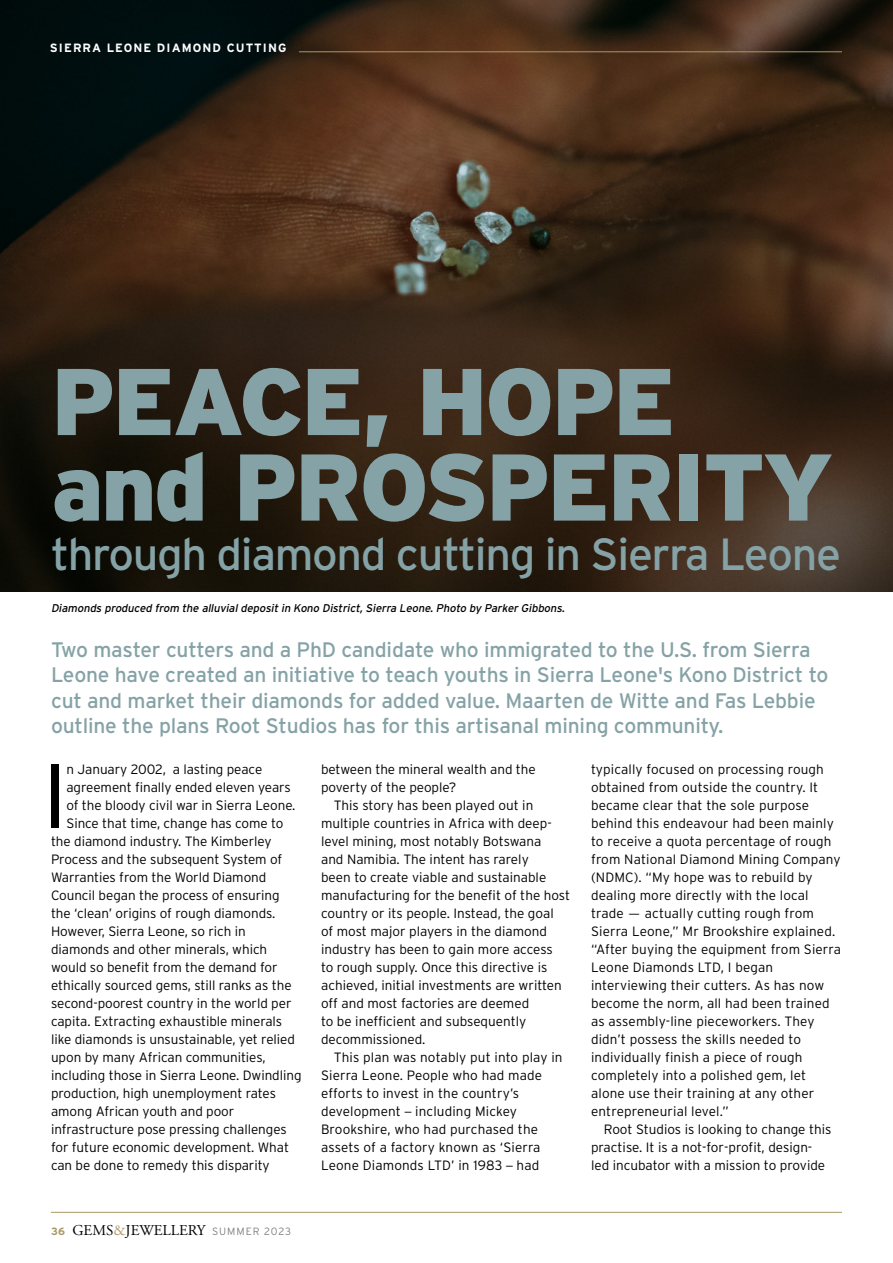
<style>
.page{position:relative;width:893px;height:1263px;background:#fff}
.page>*{position:absolute;margin:0;border:0;box-sizing:border-box;transform-origin:0 0}
.t1{font:900 94.5px/85.5px "Interstate";letter-spacing:-.03em;color:#85a2a6}
.t2{font:300 90.6px "Interstate";color:#000}
.t3{font:45px "Interstate";letter-spacing:-.03em;color:#85a2a6}
.t4{font:21px/25.5px "Interstate";letter-spacing:-.01em;color:#85a2a6}
.t5{font:15px "Adobe Garamond Pro";color:#000}
.t6{font:300 13.5px/18px "Interstate";letter-spacing:-.005em;color:#000}
.t7{font:700 12px "Interstate";letter-spacing:.09em;color:#fff}
.t8{font:italic 11.25px "Interstate";color:#000}
.s1{font-family:"Helvetica Neue"}
.s2{font-family:"Interstate";font-weight:700;font-size:10.5px;color:#a99866}
.s3{color:#a99866}
.s4{font-family:"Interstate";font-weight:300;font-size:10.5px;color:#808285}
</style>
<div class="page">
<hr style="left:51px;top:1212px;width:791px;height:1px;background:#a99866">
<img style="left:0;top:0;width:893px;height:591px">
<hr style="left:299px;top:51px;width:543px;height:1px;background:#a99866">
<p class="t7" style="left:50px;top:41px;width:238px">SIERRA LEONE DIAMOND CUTTING</p>
<h1 class="t1" style="left:51px;top:358px;width:784px">PEACE, HOPE and PROSPERITY</h1>
<h3 class="t3" style="left:51px;top:528px;width:791px">through diamond cutting in Sierra Leone</h3>
<p class="t8" style="left:51px;top:602px;width:517px">Diamonds produced from the alluvialdeposit in Kono District,Sierra Leone.Photo by Parker Gibbons.</p>
<p class="t4" style="left:51px;top:636px;width:779px">Two master cutters and a PhD candidate who immigrated to the U.S. from Sierra Leone have created an initiative to teach youths in Sierra Leone's Kono District to cut and market their diamonds for added value. Maarten de Witte and Fas Lebbie outline the plans Root Studios has for this artisanal mining community.</p>
<h2 class="t2" style="left:42px;top:745px;width:26px">I</h2>
<p class="t6" style="left:66px;top:760px;width:197px">n January 2002, a lasting peace</p>
<p class="t6" style="left:591px;top:760px;width:251px">typically focused on processing rough obtained from outside the country. It became clear that the sole purpose behind this endeavour had been mainly to receive a quota percentage of rough from National Diamond Mining Company (NDMC). “My hope was to rebuild by dealing more directly with the local trade <span class="s1">—</span> actually cutting rough from Sierra Leone,” Mr Brookshire explained. “After buying the equipment from Sierra Leone Diamonds LTD, I began interviewing their cutters. As has now become the norm, all had been trained as assembly-line pieceworkers. They didn’t possess the skills needed to individually finish a piece of rough completely into a polished gem, let alone use their training at any other entrepreneurial level.”</p>
<p class="t6" style="left:591px;top:1120px;width:242px;text-indent:13px">Root Studios is looking to change this practise. It is a not-for-profit, design&shy;led incubator with a mission to provide</p>
<p class="t6" style="left:321px;top:760px;width:216px">between the mineral wealth and the poverty of the people?</p>
<p class="t6" style="left:321px;top:796px;width:251px;text-indent:13px">This story has been played out in multiple countries in Africa with deep&shy;level mining, most notably Botswana<br>and Namibia. The intent has rarely<br>been to create viable and sustainable manufacturing for the benefit of the host country or its people. Instead, the goal<br>of most major players in the diamond industry has been to gain more access<br>to rough supply. Once this directive is achieved, initial investments are written off and most factories are deemed<br>to be inefficient and subsequently decommissioned.</p>
<p class="t6" style="left:321px;top:1048px;width:243px;text-indent:13px">This plan was notably put into play in Sierra Leone. People who had made efforts to invest in the country’s development <span class="s1">–</span> including Mickey Brookshire, who had purchased the assets of a factory known as ‘Sierra Leone Diamonds LTD’ in 1983 <span class="s1">–</span> had</p>
<p class="t6" style="left:66px;top:778px;width:226px">agreement finally ended eleven years</p>
<p class="t6" style="left:66px;top:796px;width:231px">of the bloody civil war in Sierra Leone.</p>
<p class="t6" style="left:66px;top:814px;width:219px">Since that time, change has come to</p>
<p class="t6" style="left:51px;top:832px;width:222px">the diamond industry. The Kimberley</p>
<p class="t6" style="left:51px;top:850px;width:233px">Process and the subsequent System of</p>
<p class="t6" style="left:51px;top:868px;width:217px">Warranties from the World Diamond</p>
<p class="t6" style="left:51px;top:886px;width:230px">Council began the process of ensuring</p>
<p class="t6" style="left:51px;top:904px;width:226px">the ‘clean’ origins of rough diamonds.</p>
<p class="t6" style="left:51px;top:922px;width:196px">However, Sierra Leone, so rich in</p>
<p class="t6" style="left:51px;top:940px;width:218px">diamonds and other minerals, which</p>
<p class="t6" style="left:51px;top:958px;width:228px">would so benefit from the demand for</p>
<p class="t6" style="left:51px;top:976px;width:242px">ethically sourced gems, still ranks as the</p>
<p class="t6" style="left:51px;top:994px;width:242px">second-poorest country in the world per</p>
<p class="t6" style="left:51px;top:1012px;width:233px">capita. Extracting exhaustible minerals</p>
<p class="t6" style="left:51px;top:1030px;width:245px">like diamonds is unsustainable, yet relied</p>
<p class="t6" style="left:51px;top:1048px;width:216px">upon by many African communities,</p>
<p class="t6" style="left:51px;top:1066px;width:252px">including those in Sierra Leone. Dwindling</p>
<p class="t6" style="left:51px;top:1084px;width:227px">production, high unemployment rates</p>
<p class="t6" style="left:51px;top:1102px;width:185px">among African youth and poor</p>
<p class="t6" style="left:51px;top:1120px;width:237px">infrastructure pose pressing challenges</p>
<p class="t6" style="left:51px;top:1138px;width:240px">for future economic development. What</p>
<p class="t6" style="left:51px;top:1156px;width:220px">can be done to remedy this disparity</p>
<p class="t5" style="left:51px;top:1221px;width:241px"><span class="s2">36</span> GEMS<span class="s3">&amp;</span>JEWELLERY <span class="s4">SUMMER 2023</span></p>
</div>
